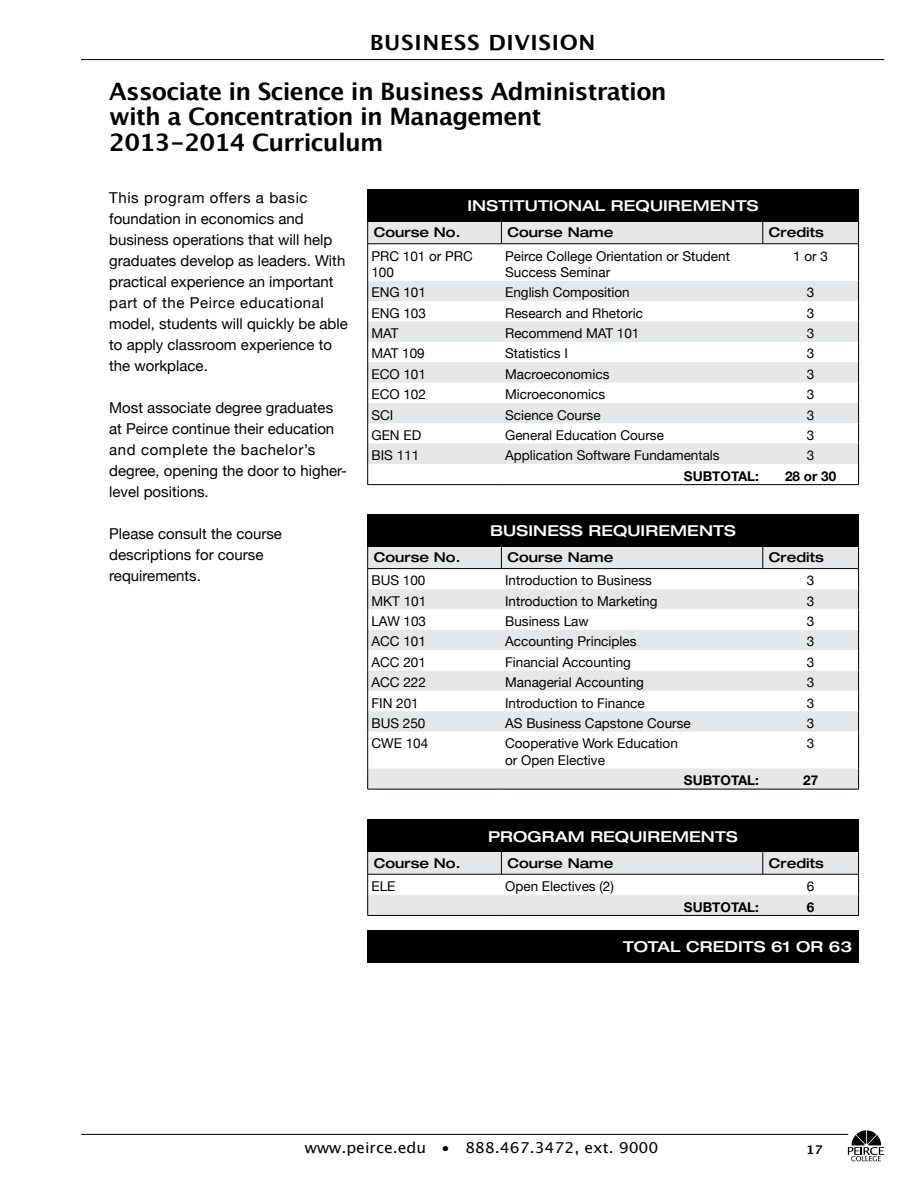
<style>
.page{position:relative;width:918px;height:1188px;background:#fff}
.page>*{position:absolute;margin:0;border:0;box-sizing:border-box;transform-origin:0 0}
.t1{font:700 24px/25.5px "Lucida Grande";letter-spacing:-.03em;color:#000}
.t2{font:700 21px "Lucida Grande";letter-spacing:.03em;color:#000;scale:1.05 1}
.t3{font:15px/21px "Helvetica Neue";color:#000}
.t4{font:500 expanded 15px "Helvetica Neue";letter-spacing:.01em;color:#fff;scale:1.05 1}
.t5{font:15px "Lucida Grande";color:#000;scale:1.05 1}
.t6{font:13.5px/16.5px "Helvetica Neue";color:#000}
.t7{font:500 expanded 13.5px "Helvetica Neue";color:#000}
.t8{font:700 13.5px "Helvetica Neue";color:#000}
.t9{font:700 12px "Lucida Grande";color:#000;scale:1.05 1}
</style>
<div class="page">
<hr style="left:81px;top:1134px;width:767px;height:1px;background:#000">
<svg style="left:848px;top:1130px;width:36px;height:31px"></svg>
<hr style="left:81px;top:59px;width:803px;height:1px;background:#000">
<svg style="left:368px;top:221px;width:490px;height:243px;fill:#e6e7e8"></svg>
<svg style="left:367px;top:221px;width:1px;height:23px"></svg>
<svg style="left:501px;top:221px;width:1px;height:23px"></svg>
<svg style="left:763px;top:221px;width:1px;height:23px"></svg>
<svg style="left:858px;top:221px;width:1px;height:23px"></svg>
<hr style="left:368px;top:244px;width:133px;height:1px;background:#000">
<hr style="left:501px;top:244px;width:262px;height:1px;background:#000">
<hr style="left:763px;top:244px;width:96px;height:1px;background:#000">
<hr style="left:367px;top:244px;width:1px;height:37px;background:#000">
<hr style="left:858px;top:244px;width:1px;height:37px;background:#000">
<svg style="left:367px;top:281px;width:1px;height:203px"></svg>
<svg style="left:858px;top:281px;width:1px;height:203px"></svg>
<hr style="left:368px;top:484px;width:133px;height:1px;background:#000">
<hr style="left:501px;top:484px;width:262px;height:1px;background:#000">
<hr style="left:763px;top:484px;width:96px;height:1px;background:#000">
<svg style="left:368px;top:546px;width:490px;height:243px;fill:#e8e9ea"></svg>
<svg style="left:501px;top:546px;width:1px;height:22px"></svg>
<svg style="left:763px;top:546px;width:1px;height:22px"></svg>
<hr style="left:368px;top:568px;width:133px;height:1px;background:#000">
<hr style="left:501px;top:568px;width:262px;height:1px;background:#000">
<hr style="left:763px;top:568px;width:96px;height:1px;background:#000">
<svg style="left:367px;top:546px;width:1px;height:186px"></svg>
<svg style="left:858px;top:546px;width:1px;height:186px"></svg>
<hr style="left:367px;top:732px;width:1px;height:36px;background:#000">
<hr style="left:858px;top:732px;width:1px;height:36px;background:#000">
<svg style="left:367px;top:768px;width:1px;height:21px"></svg>
<svg style="left:858px;top:768px;width:1px;height:21px"></svg>
<hr style="left:368px;top:789px;width:133px;height:1px;background:#000">
<hr style="left:501px;top:789px;width:262px;height:1px;background:#000">
<hr style="left:763px;top:789px;width:96px;height:1px;background:#000">
<svg style="left:367px;top:852px;width:492px;height:63px"></svg>
<hr style="left:368px;top:915px;width:133px;height:1px;background:#000">
<hr style="left:501px;top:915px;width:262px;height:1px;background:#000">
<hr style="left:763px;top:915px;width:96px;height:1px;background:#000">
<div style="left:367px;top:189px;width:492px;height:32px;background:#000"></div>
<div style="left:367px;top:514px;width:492px;height:32px;background:#000"></div>
<div style="left:367px;top:819px;width:492px;height:33px;background:#000"></div>
<div style="left:367px;top:930px;width:492px;height:33px;background:#000"></div>
<h2 class="t2" style="left:370px;top:26px;width:217px">Business division</h2>
<h1 class="t1" style="left:109px;top:78px;width:559px">Associate in Science in Business Administration with a Concentration in Management<br>2013-2014 Curriculum</h1>
<p class="t3" style="left:109px;top:186px;width:240px">This program offers a basic foundation in economics and business operations that will help graduates develop as leaders. With practical experience an important part of the Peirce educational model, students will quickly be able to apply classroom experience to the workplace.</p>
<p class="t3" style="left:109px;top:396px;width:239px">Most associate degree graduates at Peirce continue their education and complete the bachelor’s degree, opening the door to higher&shy;level positions.</p>
<p class="t3" style="left:109px;top:522px;width:174px">Please consult the course descriptions for course requirements.</p>
<p class="t4" style="left:468px;top:196px;width:278px">INSTITUTIONAL REQUIREMENTS</p>
<p class="t7" style="left:374px;top:224px;width:88px">Course No.</p>
<p class="t7" style="left:507px;top:224px;width:108px">Course Name</p>
<p class="t7" style="left:769px;top:224px;width:57px">Credits</p>
<p class="t6" style="left:371px;top:247px;width:103px">PRC 101 or PRC<br>100</p>
<p class="t6" style="left:505px;top:247px;width:226px">Peirce College Orientation or Student<br>Success Seminar</p>
<p class="t6" style="left:793px;top:247px;width:36px">1 or 3</p>
<p class="t6" style="left:371px;top:283px;width:56px">ENG 101</p>
<p class="t6" style="left:505px;top:283px;width:126px">English Composition</p>
<p class="t6" style="left:807px;top:283px;width:9px">3</p>
<p class="t6" style="left:371px;top:304px;width:56px">ENG 103</p>
<p class="t6" style="left:505px;top:304px;width:139px">Research and Rhetoric</p>
<p class="t6" style="left:807px;top:304px;width:9px">3</p>
<p class="t6" style="left:371px;top:324px;width:29px">MAT</p>
<p class="t6" style="left:505px;top:324px;width:136px">Recommend MAT 101</p>
<p class="t6" style="left:807px;top:324px;width:9px">3</p>
<p class="t6" style="left:371px;top:344px;width:55px">MAT 109</p>
<p class="t6" style="left:505px;top:344px;width:64px">Statistics I</p>
<p class="t6" style="left:807px;top:344px;width:9px">3</p>
<p class="t6" style="left:371px;top:365px;width:56px">ECO 101</p>
<p class="t6" style="left:505px;top:365px;width:106px">Macroeconomics</p>
<p class="t6" style="left:807px;top:365px;width:9px">3</p>
<p class="t6" style="left:371px;top:385px;width:56px">ECO 102</p>
<p class="t6" style="left:505px;top:385px;width:102px">Microeconomics</p>
<p class="t6" style="left:807px;top:385px;width:9px">3</p>
<p class="t6" style="left:371px;top:406px;width:23px">SCI</p>
<p class="t6" style="left:505px;top:406px;width:97px">Science Course</p>
<p class="t6" style="left:807px;top:406px;width:9px">3</p>
<p class="t6" style="left:371px;top:426px;width:51px">GEN ED</p>
<p class="t6" style="left:505px;top:426px;width:160px">General Education Course</p>
<p class="t6" style="left:807px;top:426px;width:9px">3</p>
<p class="t6" style="left:371px;top:446px;width:49px">BIS 111</p>
<p class="t6" style="left:505px;top:446px;width:216px">Application Software Fundamentals</p>
<p class="t6" style="left:807px;top:446px;width:9px">3</p>
<p class="t8" style="left:684px;top:468px;width:77px">SUBTOTAL:</p>
<p class="t8" style="left:785px;top:468px;width:53px">28 or 30</p>
<p class="t4" style="left:490px;top:521px;width:235px">BUSINESS REQUIREMENTS</p>
<p class="t7" style="left:374px;top:549px;width:88px">Course No.</p>
<p class="t7" style="left:507px;top:549px;width:108px">Course Name</p>
<p class="t7" style="left:769px;top:549px;width:57px">Credits</p>
<p class="t6" style="left:371px;top:571px;width:56px">BUS 100</p>
<p class="t6" style="left:505px;top:571px;width:148px">Introduction to Business</p>
<p class="t6" style="left:807px;top:571px;width:9px">3</p>
<p class="t6" style="left:371px;top:592px;width:56px">MKT 101</p>
<p class="t6" style="left:505px;top:592px;width:154px">Introduction to Marketing</p>
<p class="t6" style="left:807px;top:592px;width:9px">3</p>
<p class="t6" style="left:371px;top:612px;width:56px">LAW 103</p>
<p class="t6" style="left:505px;top:612px;width:85px">Business Law</p>
<p class="t6" style="left:807px;top:612px;width:9px">3</p>
<p class="t6" style="left:371px;top:632px;width:56px">ACC 101</p>
<p class="t6" style="left:505px;top:632px;width:133px">Accounting Principles</p>
<p class="t6" style="left:807px;top:632px;width:9px">3</p>
<p class="t6" style="left:371px;top:653px;width:56px">ACC 201</p>
<p class="t6" style="left:505px;top:653px;width:127px">Financial Accounting</p>
<p class="t6" style="left:807px;top:653px;width:9px">3</p>
<p class="t6" style="left:371px;top:673px;width:56px">ACC 222</p>
<p class="t6" style="left:505px;top:673px;width:140px">Managerial Accounting</p>
<p class="t6" style="left:807px;top:673px;width:9px">3</p>
<p class="t6" style="left:371px;top:694px;width:49px">FIN 201</p>
<p class="t6" style="left:505px;top:694px;width:141px">Introduction to Finance</p>
<p class="t6" style="left:807px;top:694px;width:9px">3</p>
<p class="t6" style="left:371px;top:714px;width:56px">BUS 250</p>
<p class="t6" style="left:505px;top:714px;width:187px">AS Business Capstone Course</p>
<p class="t6" style="left:807px;top:714px;width:9px">3</p>
<p class="t6" style="left:371px;top:734px;width:58px">CWE 104</p>
<p class="t6" style="left:505px;top:734px;width:174px">Cooperative Work Education or Open Elective</p>
<p class="t6" style="left:807px;top:734px;width:9px">3</p>
<p class="t8" style="left:684px;top:772px;width:77px">SUBTOTAL:</p>
<p class="t8" style="left:803px;top:772px;width:17px">27</p>
<p class="t4" style="left:488px;top:827px;width:239px">PROGRAM REQUIREMENTS</p>
<p class="t7" style="left:374px;top:854px;width:88px">Course No.</p>
<p class="t7" style="left:507px;top:854px;width:108px">Course Name</p>
<p class="t7" style="left:769px;top:854px;width:57px">Credits</p>
<p class="t6" style="left:371px;top:877px;width:26px">ELE</p>
<p class="t6" style="left:505px;top:877px;width:110px">Open Electives (2)</p>
<p class="t6" style="left:807px;top:877px;width:9px">6</p>
<p class="t8" style="left:684px;top:899px;width:77px">SUBTOTAL:</p>
<p class="t8" style="left:807px;top:899px;width:9px">6</p>
<p class="t4" style="left:623px;top:938px;width:179px">TOTAL CREDITS 61 or</p>
<p class="t4" style="left:829px;top:938px;width:24px">63</p>
<p class="t5" style="left:305px;top:1139px;width:338px">www.peirce.edu • 888.467.3472, ext. 9000</p>
<p class="t9" style="left:806px;top:1140px;width:17px">17</p>
</div>
